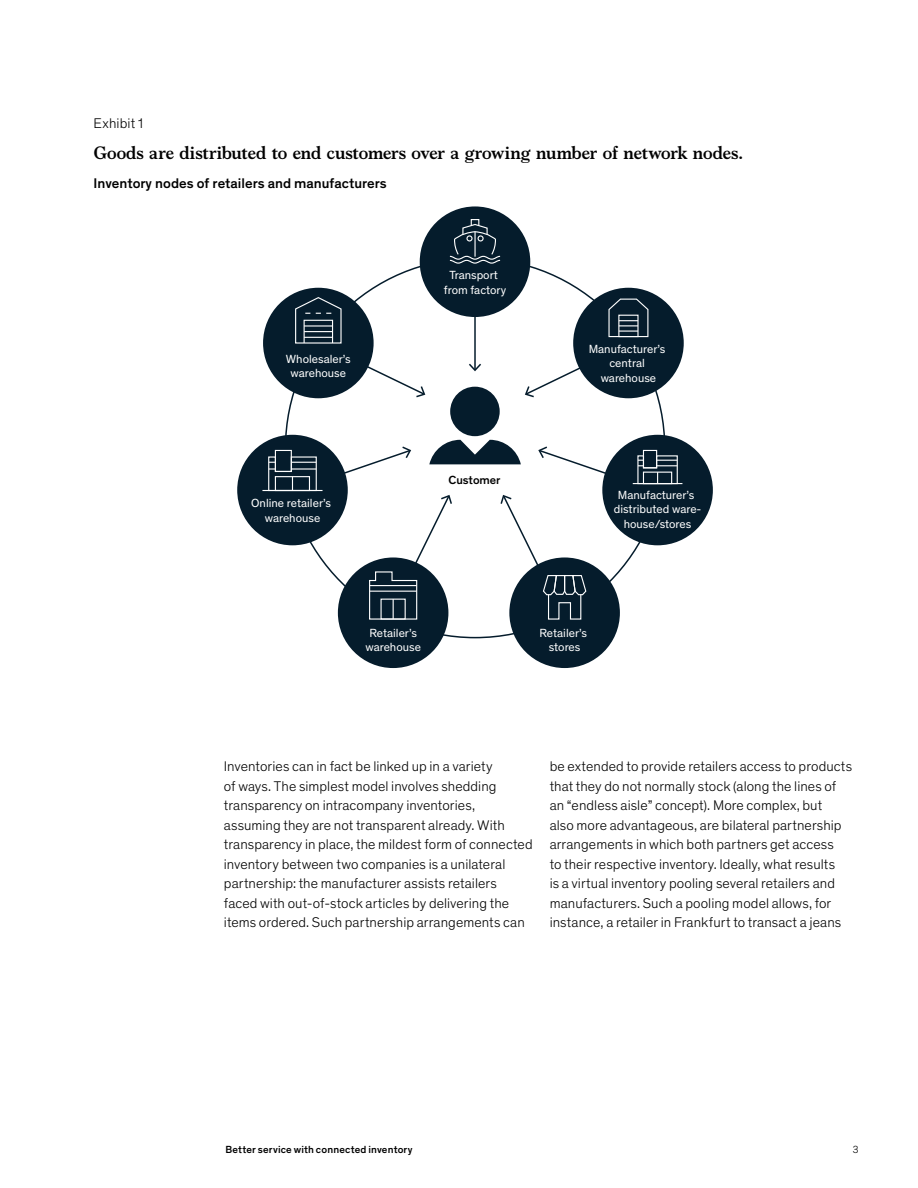
<style>
.page{position:relative;width:918px;height:1188px;background:#fff}
.page>*{position:absolute;margin:0;border:0;box-sizing:border-box;transform-origin:0 0}
.t1{font:700 18px "Bower";letter-spacing:-.01em;color:#000}
.t2{font:300 14.25px/19.5px "Theinhardt Pan";letter-spacing:.005em;color:#000}
.t3{font:500 14.25px "Theinhardt Pan";color:#000}
.t4{font:12px/14.4px "Theinhardt Pan";color:#fff;text-align:center}
.t5{font:500 12px "Theinhardt Pan";color:#000}
.t6{font:500 10.5px "Theinhardt Pan";letter-spacing:.015em;color:#000}
.t7{font:300 10.5px "Theinhardt Pan";color:#000}
</style>
<div class="page">
<hr style="left:474px;top:303px;width:2px;height:67px;background:#051c2c">
<svg style="left:469px;top:364px;width:12px;height:7px"></svg>
<div style="left:263px;top:288px;width:111px;height:110px;background:#051c2c;border-radius:50%"></div>
<div style="left:420px;top:206px;width:110px;height:111px;background:#051c2c;border-radius:50%"></div>
<div style="left:573px;top:288px;width:111px;height:110px;background:#051c2c;border-radius:50%"></div>
<div style="left:602px;top:435px;width:111px;height:110px;background:#051c2c;border-radius:50%"></div>
<div style="left:237px;top:435px;width:111px;height:110px;background:#051c2c;border-radius:50%"></div>
<div style="left:338px;top:557px;width:110px;height:111px;background:#051c2c;border-radius:50%"></div>
<div style="left:509px;top:557px;width:111px;height:111px;background:#051c2c;border-radius:50%"></div>
<svg style="left:449px;top:206px;width:52px;height:58px"></svg>
<div style="left:471px;top:219px;width:8px;height:7px;border:1px solid #fff"></div>
<div style="left:450px;top:387px;width:50px;height:49px;background:#051c2c;border-radius:50%"></div>
<hr style="left:262px;top:490px;width:61px;height:1px;background:#fff">
<hr style="left:633px;top:483px;width:49px;height:1px;background:#fff">
<svg style="left:525px;top:298px;width:124px;height:99px"></svg>
<svg style="left:295px;top:296px;width:131px;height:101px"></svg>
<svg style="left:268px;top:440px;width:410px;height:180px"></svg>
<p class="t2" style="left:94px;top:113px;width:51px">Exhibit 1</p>
<p class="t1" style="left:94px;top:139px;width:651px">Goods are distributed to end customers over a growing number of network nodes.</p>
<p class="t3" style="left:94px;top:173px;width:295px">Inventory nodes of retailers and manufacturers</p>
<p class="t4" style="left:286px;top:351px;width:66px">Wholesaler’s warehouse</p>
<p class="t4" style="left:251px;top:496px;width:81px">Online retailer’s warehouse</p>
<p class="t4" style="left:444px;top:268px;width:64px">Transport from factory</p>
<p class="t5" style="left:448px;top:471px;width:54px">Customer</p>
<p class="t4" style="left:589px;top:341px;width:78px">Manufacturer’s central warehouse</p>
<p class="t4" style="left:614px;top:487px;width:89px">Manufacturer’s distributed ware&shy;house/stores</p>
<p class="t4" style="left:365px;top:625px;width:57px">Retailer’s warehouse</p>
<p class="t4" style="left:539px;top:625px;width:49px">Retailer’s stores</p>
<p class="t2" style="left:224px;top:756px;width:310px">Inventories can in fact be linked up in a variety<br>of ways. The simplest model involves shedding transparency on intracompany inventories, assuming they are not transparent already. With transparency in place, the mildest form of connected inventory between two companies is a unilateral partnership: the manufacturer assists retailers faced with out-of-stock articles by delivering the items ordered. Such partnership arrangements can</p>
<p class="t2" style="left:550px;top:756px;width:304px">be extended to provide retailers access to products that they do not normally stock (along the lines of an “endless aisle” concept). More complex, but<br>also more advantageous, are bilateral partnership arrangements in which both partners get access<br>to their respective inventory. Ideally, what results<br>is a virtual inventory pooling several retailers and manufacturers. Such a pooling model allows, for instance, a retailer in Frankfurt to transact a jeans</p>
<p class="t6" style="left:225px;top:1142px;width:189px">Better service with connected inventory</p>
<p class="t7" style="left:853px;top:1142px;width:7px">3</p>
</div>
